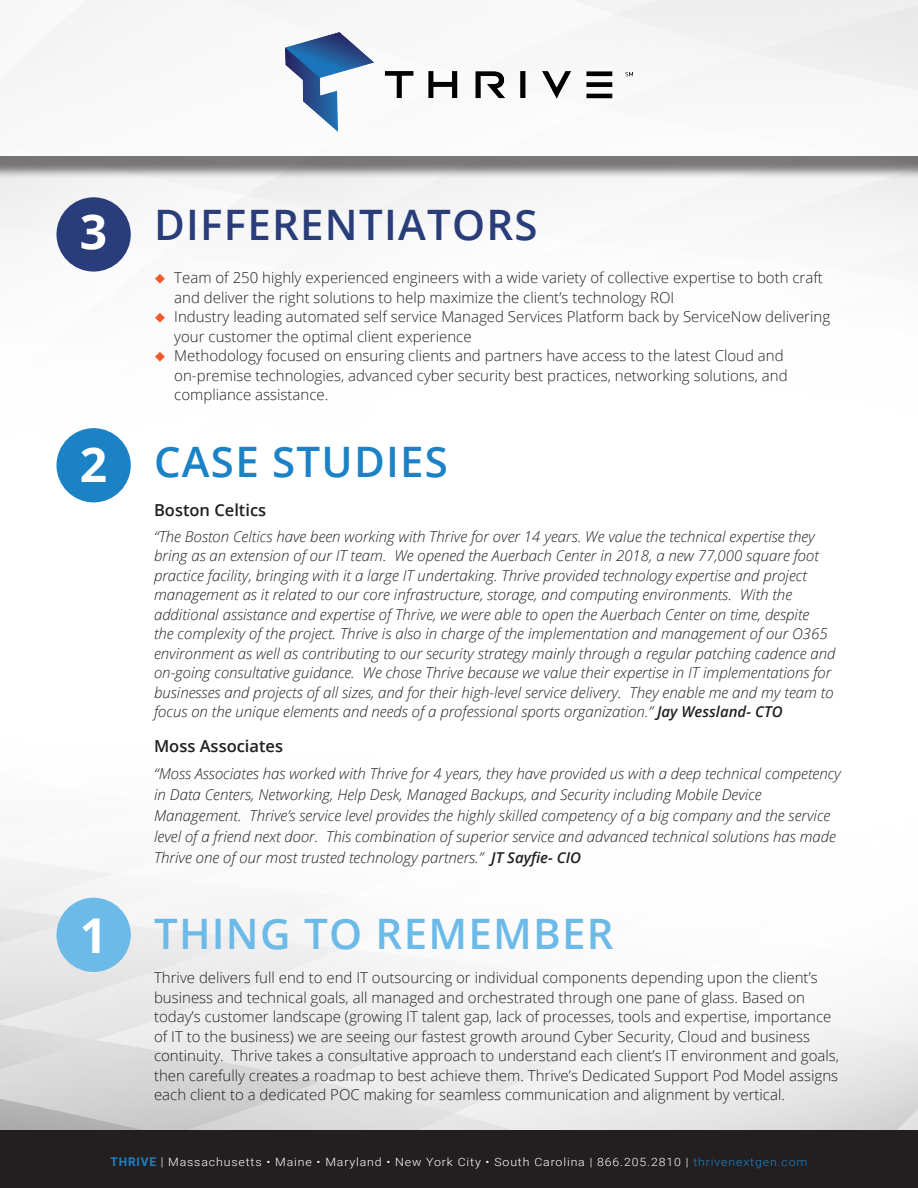
<style>
.page{position:relative;width:918px;height:1188px;background:#fff}
.page>*{position:absolute;margin:0;border:0;box-sizing:border-box;transform-origin:0 0}
.t1{font:700 48px "Open Sans";color:#fff}
.t2{font:600 42px "Open Sans";letter-spacing:.03em;color:#283d79}
.t3{font:600 42px "Open Sans";letter-spacing:.03em;color:#6bbae8}
.t4{font:600 42px "Open Sans";letter-spacing:.03em;color:#1b82c5}
.t5{font:600 16.5px "Open Sans";color:#231f20}
.t6{font:italic 300 15px/19.5px "Open Sans";color:#231f20}
.t7{font:300 15px/19.5px "Open Sans";color:#231f20}
.t8{font:300 11.4px "Roboto";letter-spacing:.07em;color:#fff;scale:1.08 1}
.s1{font-weight:600}
.s2{font-weight:700;font-size:12px;color:#1b82c5}
.s3{font-size:12px}
.s4{color:#1b82c5}
</style>
<div class="page">
<img style="left:0;top:179px;width:918px;height:952px">
<div style="left:0;top:1131px;width:918px;height:57px;background:#231f20"></div>
<div style="left:57px;top:197px;width:74px;height:75px;background:#283d79;border-radius:50%"></div>
<div style="left:57px;top:428px;width:74px;height:74px;background:#1b82c5;border-radius:50%"></div>
<div style="left:57px;top:898px;width:74px;height:74px;background:#6bbae8;border-radius:50%"></div>
<div style="left:0;top:0;width:918px;height:179px;background:#231f20;opacity:.75"></div>
<div style="left:0;top:0;width:918px;height:156px;background:#f7f7f7"></div>
<img style="left:285px;top:33px;width:348px;height:98px">
<svg style="left:155px;top:274px;width:10px;height:10px"></svg>
<svg style="left:155px;top:313px;width:10px;height:10px"></svg>
<svg style="left:155px;top:352px;width:10px;height:10px"></svg>
<p class="t1" style="left:80px;top:198px;width:29px">3</p>
<p class="t2" style="left:154px;top:196px;width:385px">DIFFERENTIATORS</p>
<p class="t7" style="left:174px;top:267px;width:650px">Team of 250 highly experienced engineers with a wide variety of collective expertise to both craft and deliver the right solutions to help maximize the client’s technology ROI</p>
<p class="t7" style="left:174px;top:306px;width:657px">Industry leading automated self service Managed Services Platform back by ServiceNow delivering your customer the optimal client experience</p>
<p class="t7" style="left:174px;top:345px;width:615px">Methodology focused on ensuring clients and partners have access to the latest Cloud and on-premise technologies, advanced cyber security best practices, networking solutions, and compliance assistance.</p>
<p class="t1" style="left:80px;top:430px;width:29px">2</p>
<p class="t4" style="left:154px;top:433px;width:295px">CASE STUDIES</p>
<p class="t5" style="left:154px;top:498px;width:114px">Boston Celtics</p>
<p class="t6" style="left:154px;top:526px;width:683px">“The Boston Celtics have been working with Thrive for over 14 years. We value the technical expertise they bring as an extension of our IT team. We opened the Auerbach Center in 2018, a new 77,000 square foot practice facility, bringing with it a large IT undertaking. Thrive provided technology expertise and project management as it related to our core infrastructure, storage, and computing environments. With the additional assistance and expertise of Thrive, we were able to open the Auerbach Center on time, despite<br>the complexity of the project. Thrive is also in charge of the implementation and management of our O365 environment as well as contributing to our security strategy mainly through a regular patching cadence and on-going consultative guidance. We chose Thrive because we value their expertise in IT implementations for businesses and projects of all sizes, and for their high-level service delivery. They enable me and my team to focus on the unique elements and needs of a professional sports organization.” <span class="s1">Jay Wessland- CTO</span></p>
<p class="t5" style="left:154px;top:734px;width:131px">Moss Associates</p>
<p class="t6" style="left:154px;top:763px;width:688px;line-height:21px">“Moss Associates has worked with Thrive for 4 years, they have provided us with a deep technical competency in Data Centers, Networking, Help Desk, Managed Backups, and Security including Mobile Device Management. Thrive’s service level provides the highly skilled competency of a big company and the service level of a friend next door. This combination of superior service and advanced technical solutions has made Thrive one of our most trusted technology partners.” <span class="s1">JT Sayfie- CIO</span></p>
<p class="t1" style="left:80px;top:902px;width:29px">1</p>
<p class="t3" style="left:154px;top:905px;width:461px">THING TO REMEMBER</p>
<p class="t7" style="left:154px;top:968px;width:687px">Thrive delivers full end to end IT outsourcing or individual components depending upon the client’s business and technical goals, all managed and orchestrated through one pane of glass. Based on today’s customer landscape (growing IT talent gap, lack of processes, tools and expertise, importance of IT to the business) we are seeing our fastest growth around Cyber Security, Cloud and business continuity. Thrive takes a consultative approach to understand each client’s IT environment and goals, then carefully creates a roadmap to best achieve them. Thrive’s Dedicated Support Pod Model assigns each client to a dedicated POC making for seamless communication and alignment by vertical.</p>
<p class="t8" style="left:110px;top:1154px;width:647px"><span class="s2">THRIVE</span> <span class="s3">|</span> Massachusetts • Maine • Maryland • New York City • South Carolina | 866.205.2810 | <span class="s4">thrivenextgen.com</span></p>
</div>
